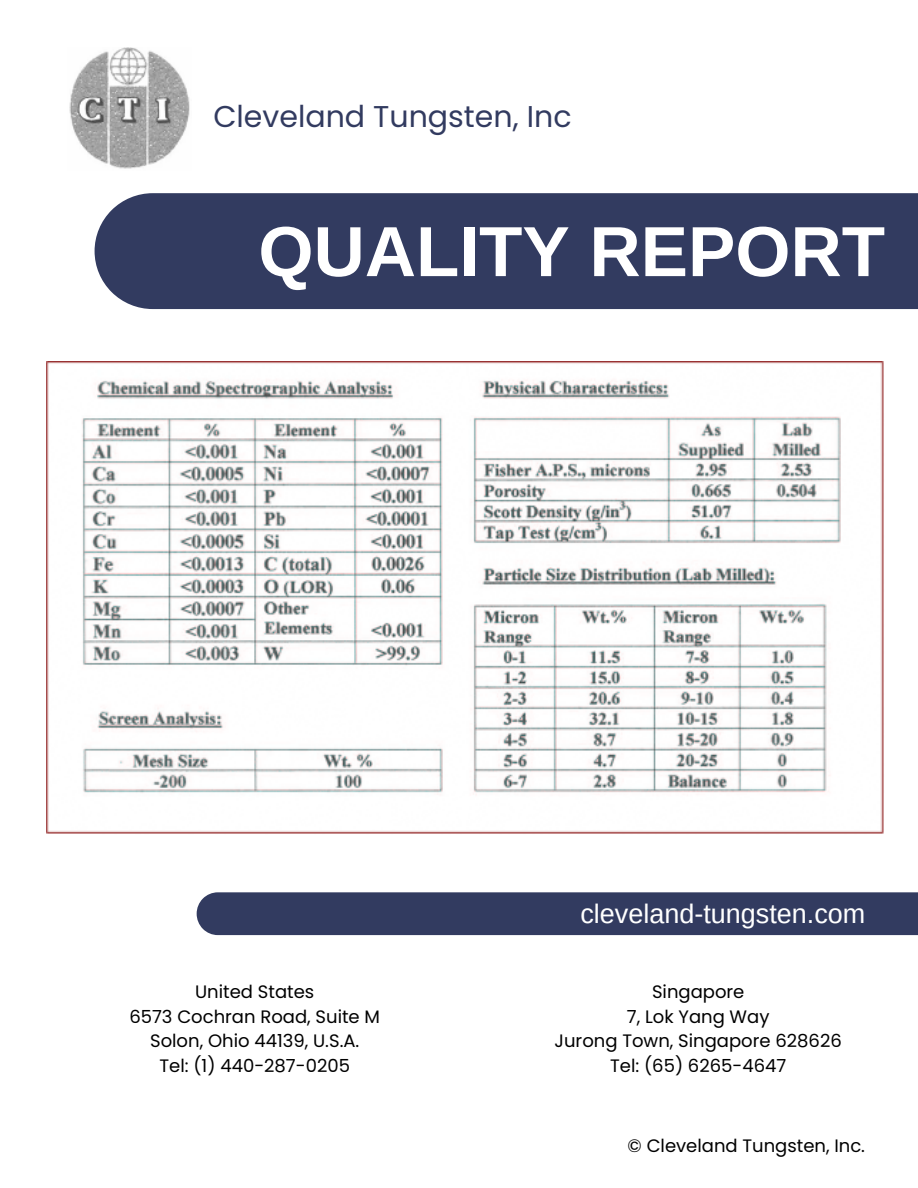
<style>
.page{position:relative;width:918px;height:1188px;background:#fff}
.page>*{position:absolute;margin:0;border:0;box-sizing:border-box;transform-origin:0 0}
.t1{font:700 70.95px "Arimo";color:#fff}
.t2{font:30px "Poppins";color:#323b60}
.t3{font:27px "Arimo";color:#fff}
.t4{font:18px/24.8px "Poppins";color:#000;text-align:center}
</style>
<div class="page">
<div style="left:95px;top:193px;width:823px;height:116px;background:#323b60"></div>
<img style="left:69px;top:47px;width:121px;height:122px">
<img style="left:47px;top:362px;width:837px;height:472px">
<div style="left:197px;top:892px;width:721px;height:43px;background:#323b60"></div>
<h2 class="t2" style="left:213px;top:95px;width:360px">Cleveland Tungsten, Inc</h2>
<h1 class="t1" style="left:258px;top:212px;width:628px">QUALITY REPORT</h1>
<h3 class="t3" style="left:580px;top:899px;width:287px">cleveland-tungsten.com</h3>
<p class="t4" style="left:129px;top:979px;width:252px">United States<br>6573 Cochran Road, Suite M<br>Solon, Ohio 44139, U.S.A.<br>Tel: (1) 440-287-0205</p>
<p class="t4" style="left:555px;top:979px;width:289px">Singapore<br>7, Lok Yang Way<br>Jurong Town, Singapore 628626<br>Tel: (65) 6265-4647</p>
<p class="t4" style="left:628px;top:1133px;width:239px">© Cleveland Tungsten, Inc.</p>
</div>
